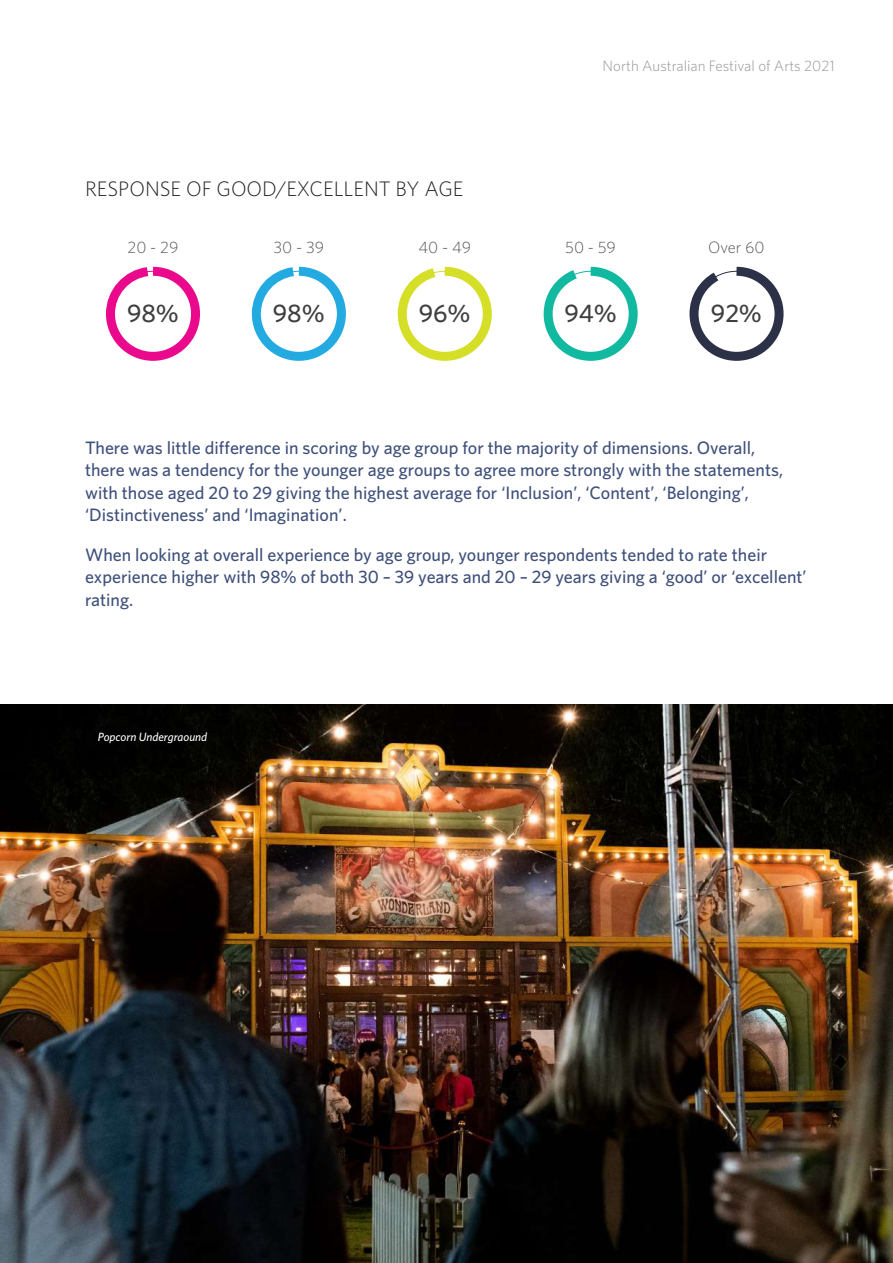
<style>
.page{position:relative;width:893px;height:1263px;background:#fff}
.page>*{position:absolute;margin:0;border:0;box-sizing:border-box;transform-origin:0 0}
.t1{font:500 25.5px "Whitney";letter-spacing:-.005em;color:#3e3e3f}
.t2{font:300 21px "Whitney";color:#231f20}
.t3{font:500 18px/22.5px "Whitney";color:#3f507a}
.t4{font:300 16.5px "Whitney";color:#57585a}
.t5{font:300 15px "Whitney";color:#939598}
.t6{font:italic 500 12px "Whitney";color:#fff}
</style>
<div class="page">
<svg style="left:106px;top:266px;width:94px;height:95px"></svg>
<svg style="left:251px;top:266px;width:95px;height:95px"></svg>
<svg style="left:397px;top:266px;width:95px;height:95px"></svg>
<svg style="left:543px;top:266px;width:95px;height:95px"></svg>
<svg style="left:689px;top:266px;width:95px;height:95px"></svg>
<img style="left:0;top:705px;width:893px;height:558px">
<p class="t5" style="left:603px;top:57px;width:234px">North Australian Festival of Arts 2021</p>
<p class="t2" style="left:85px;top:177px;width:380px">RESPONSE OF GOOD/EXCELLENT BY AGE</p>
<p class="t4" style="left:128px;top:237px;width:52px">20 - 29</p>
<p class="t4" style="left:273px;top:237px;width:52px">30 - 39</p>
<p class="t4" style="left:418px;top:237px;width:54px">40 - 49</p>
<p class="t4" style="left:565px;top:237px;width:52px">50 - 59</p>
<p class="t4" style="left:708px;top:237px;width:58px">Over 60</p>
<h1 class="t1" style="left:127px;top:298px;width:53px">98%</h1>
<h1 class="t1" style="left:273px;top:298px;width:53px">98%</h1>
<h1 class="t1" style="left:419px;top:298px;width:53px">96%</h1>
<h1 class="t1" style="left:564px;top:298px;width:54px">94%</h1>
<h1 class="t1" style="left:711px;top:298px;width:53px">92%</h1>
<p class="t3" style="left:85px;top:436px;width:700px">There was little difference in scoring by age group for the majority of dimensions. Overall, there was a tendency for the younger age groups to agree more strongly with the statements, with those aged 20 to 29 giving the highest average for ‘Inclusion’, ‘Content’, ‘Belonging’, ‘Distinctiveness’ and ‘Imagination’.</p>
<p class="t3" style="left:85px;top:543px;width:723px">When looking at overall experience by age group, younger respondents tended to rate their experience higher with 98% of both 30 – 39 years and 20 – 29 years giving a ‘good’ or ‘excellent’ rating.</p>
<p class="t6" style="left:98px;top:729px;width:111px">Popcorn Undergraound</p>
</div>
